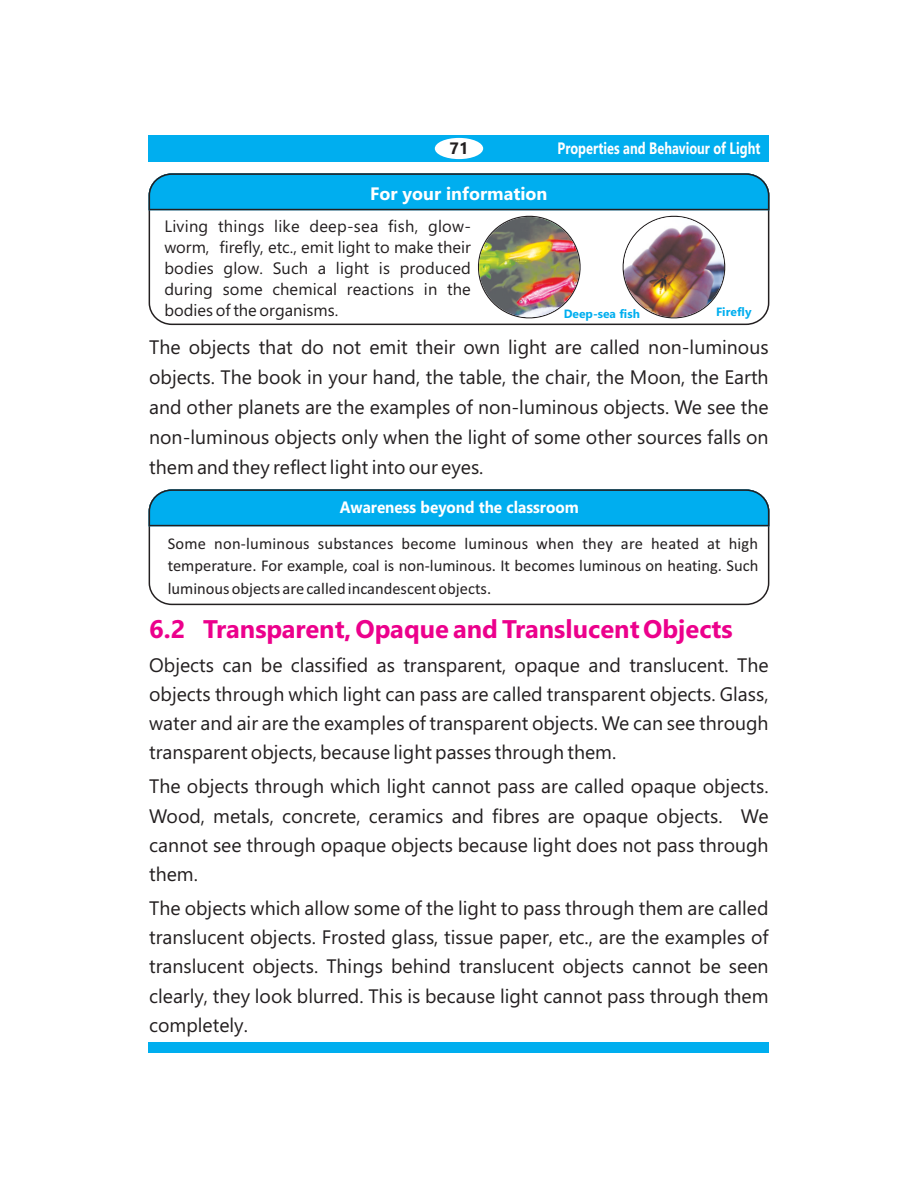
<style>
.page{position:relative;width:918px;height:1188px;background:#fff}
.page>*{position:absolute;margin:0;border:0;box-sizing:border-box;transform-origin:0 0}
.t1{font:700 25.5px "Segoe UI";color:#ec008c}
.t2{font:19.5px/29.2px "Segoe UI";color:#231f20;text-align:justify}
.t3{font:700 18px "Segoe UI";color:#fff}
.t4{font:16.5px/22.5px "Calibri";color:#231f20;text-align:justify}
.t5{font:16.5px/21px "Segoe UI";letter-spacing:.01em;color:#231f20;text-align:justify}
.t6{font:700 16.5px "Segoe UI";color:#fff;scale:.77 1}
.t7{font:700 16.5px "Segoe UI";color:#fff;scale:.93 1}
.t8{font:700 16.5px "Segoe UI";color:#231f20}
.t9{font:700 12px "Segoe UI";color:#00aeef}
</style>
<div class="page">
<div style="left:148px;top:135px;width:622px;height:27px;background:#00aeef"></div>
<div style="left:435px;top:138px;width:48px;height:21px;background:#fff;border-radius:50%"></div>
<div style="left:148px;top:1042px;width:622px;height:11px;background:#00aeef"></div>
<svg style="left:149px;top:173px;width:620px;height:152px"></svg>
<img style="left:472px;top:212px;width:109px;height:112px">
<svg style="left:149px;top:526px;width:620px;height:79px"></svg>
<svg style="left:149px;top:489px;width:620px;height:37px;background:#05a3de"></svg>
<p class="t8" style="left:450px;top:142px;width:20px">71</p>
<p class="t6" style="left:558px;top:142px;width:265px">Properties and Behaviour of Light</p>
<p class="t3" style="left:370px;top:187px;width:179px">For your information</p>
<p class="t5" style="left:164px;top:218px;width:308px">Living things like deep-sea fish, glow&shy;worm, firefly, etc., emit light to make their bodies glow. Such a light is produced during some chemical reactions in the bodies of the organisms.</p>
<p class="t9" style="left:564px;top:309px;width:78px">Deep-sea fish</p>
<p class="t9" style="left:716px;top:307px;width:37px">Firefly</p>
<p class="t2" style="left:149px;top:334px;width:621px;line-height:30px">The objects that do not emit their own light are called non-luminous objects. The book in your hand, the table, the chair, the Moon, the Earth and other planets are the examples of non-luminous objects. We see the non-luminous objects only when the light of some other sources falls on them and they reflect light into our eyes.</p>
<p class="t7" style="left:340px;top:501px;width:258px">Awareness beyond the classroom</p>
<p class="t4" style="left:168px;top:533px;width:592px">Some non-luminous substances become luminous when they are heated at high temperature. For example, coal is non-luminous. It becomes luminous on heating. Such luminous objects are called incandescent objects.</p>
<h1 class="t1" style="left:149px;top:619px;width:585px">6.2 Transparent, Opaque and Translucent Objects</h1>
<p class="t2" style="left:149px;top:652px;width:621px">Objects can be classified as transparent, opaque and translucent. The objects through which light can pass are called transparent objects. Glass, water and air are the examples of transparent objects. We can see through transparent objects, because light passes through them.</p>
<p class="t2" style="left:149px;top:774px;width:621px">The objects through which light cannot pass are called opaque objects.<br>Wood, metals, concrete, ceramics and fibres are opaque objects. We cannot see through opaque objects because light does not pass through them.</p>
<p class="t2" style="left:149px;top:895px;width:621px">The objects which allow some of the light to pass through them are called translucent objects. Frosted glass, tissue paper, etc., are the examples of translucent objects. Things behind translucent objects cannot be seen clearly, they look blurred. This is because light cannot pass through them completely.</p>
</div>
